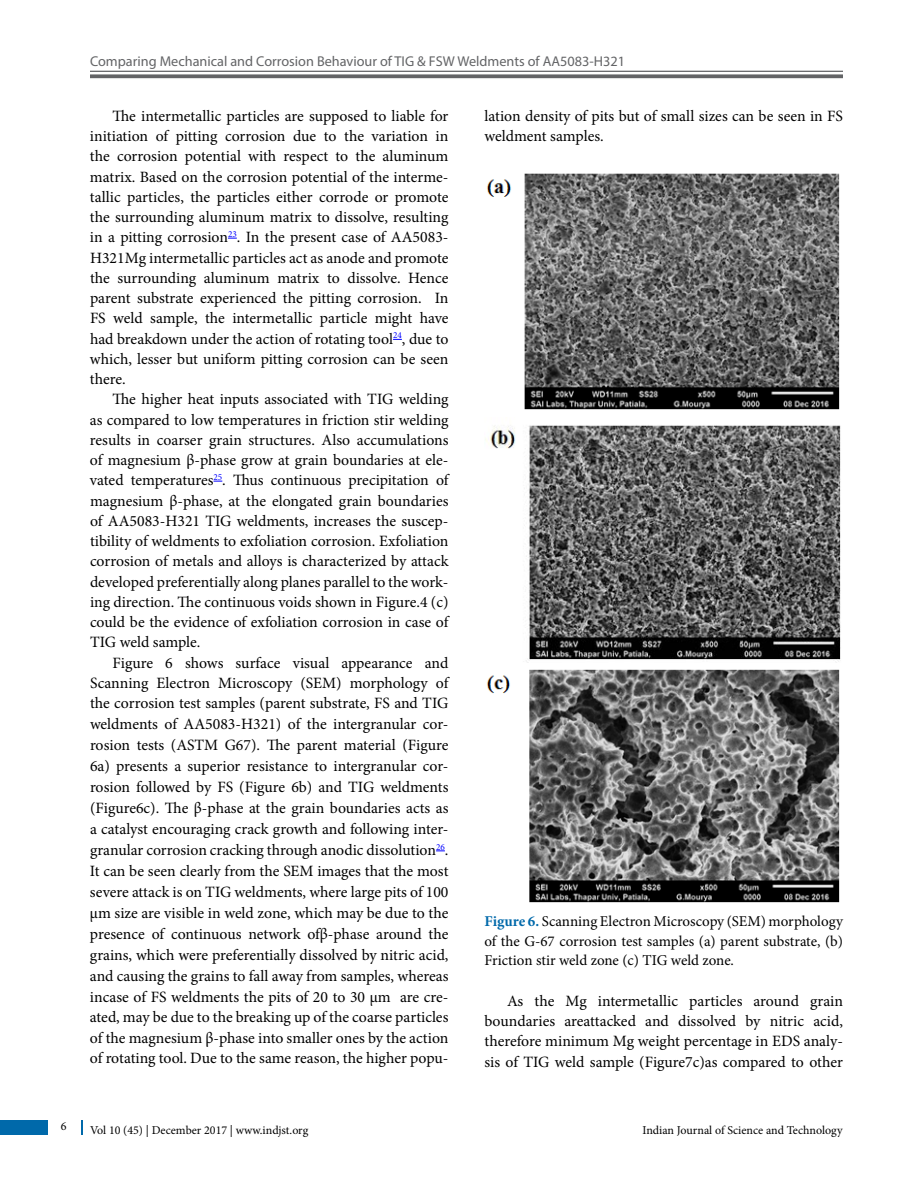
<style>
.page{position:relative;width:918px;height:1188px;background:#fff}
.page>*{position:absolute;margin:0;border:0;box-sizing:border-box;transform-origin:0 0}
.t1{font:15.75px/20.2px "Minion Pro";color:#000;text-align:justify}
.t2{font:15px/19.5px "Minion Pro";letter-spacing:-.005em;color:#000;text-align:justify}
.t3{font:14.25px "Myriad Pro";color:#636466}
.t4{font:12px "Minion Pro";color:#000}
.s1{font-weight:700;color:#0069aa}
</style>
<div class="page">
<div style="left:0;top:1120px;width:47px;height:15px;background:#0069aa"></div>
<svg style="left:81px;top:1120px;width:1px;height:15px"></svg>
<hr style="left:90px;top:71px;width:753px;height:1px;background:#636466">
<svg style="left:90px;top:74px;width:753px;height:4px;background:#737476"></svg>
<img style="left:487px;top:173px;width:353px;height:237px">
<img style="left:485px;top:425px;width:356px;height:237px">
<img style="left:486px;top:669px;width:354px;height:234px">
<p class="t4" style="left:61px;top:1118px;width:7px">6</p>
<p class="t3" style="left:90px;top:53px;width:537px">Comparing Mechanical and Corrosion Behaviour of TIG &amp; FSW Weldments of AA5083-H321</p>
<p class="t1" style="left:90px;top:106px;width:360px;text-indent:23px">The intermetallic particles are supposed to liable for initiation of pitting corrosion due to the variation in the corrosion potential with respect to the aluminum matrix. Based on the corrosion potential of the interme&shy;tallic particles, the particles either corrode or promote the surrounding aluminum matrix to dissolve, resulting in a pitting corrosion<sup>23</sup>. In the present case of AA5083- H321Mg intermetallic particles act as anode and promote the surrounding aluminum matrix to dissolve. Hence parent substrate experienced the pitting corrosion. In FS weld sample, the intermetallic particle might have had breakdown under the action of rotating tool<sup>24</sup>, due to which, lesser but uniform pitting corrosion can be seen there.</p>
<p class="t1" style="left:90px;top:389px;width:360px;text-indent:23px">The higher heat inputs associated with TIG welding as compared to low temperatures in friction stir welding results in coarser grain structures. Also accumulations of magnesium β-phase grow at grain boundaries at ele&shy;vated temperatures<sup>25</sup>. Thus continuous precipitation of magnesium β-phase, at the elongated grain boundaries of AA5083-H321 TIG weldments, increases the suscep&shy;tibility of weldments to exfoliation corrosion. Exfoliation corrosion of metals and alloys is characterized by attack developed preferentially along planes parallel to the work&shy;ing direction. The continuous voids shown in Figure.4 (c) could be the evidence of exfoliation corrosion in case of TIG weld sample.</p>
<p class="t1" style="left:90px;top:652px;width:360px;line-height:20.9px;text-indent:23px">Figure 6 shows surface visual appearance and Scanning Electron Microscopy (SEM) morphology of the corrosion test samples (parent substrate, FS and TIG weldments of AA5083-H321) of the intergranular cor&shy;rosion tests (ASTM G67). The parent material (Figure 6a) presents a superior resistance to intergranular cor&shy;rosion followed by FS (Figure 6b) and TIG weldments (Figure6c). The β-phase at the grain boundaries acts as a catalyst encouraging crack growth and following inter&shy;granular corrosion cracking through anodic dissolution<sup>26</sup>.<br>It can be seen clearly from the SEM images that the most severe attack is on TIG weldments, where large pits of 100 µm size are visible in weld zone, which may be due to the presence of continuous network ofβ-phase around the grains, which were preferentially dissolved by nitric acid, and causing the grains to fall away from samples, whereas incase of FS weldments the pits of 20 to 30 µm are cre&shy;ated, may be due to the breaking up of the coarse particles of the magnesium β-phase into smaller ones by the action of rotating tool. Due to the same reason, the higher popu-</p>
<p class="t1" style="left:485px;top:106px;width:360px">lation density of pits but of small sizes can be seen in FS weldment samples.</p>
<p class="t2" style="left:484px;top:912px;width:360px"><span class="s1">Figure 6.</span> Scanning Electron Microscopy (SEM) morphology of the G-67 corrosion test samples (a) parent substrate, (b)<br>Friction stir weld zone (c) TIG weld zone.</p>
<p class="t1" style="left:484px;top:991px;width:360px;text-indent:23px">As the Mg intermetallic particles around grain boundaries areattacked and dissolved by nitric acid, therefore minimum Mg weight percentage in EDS analy&shy;sis of TIG weld sample (Figure7c)as compared to other</p>
<p class="t4" style="left:90px;top:1123px;width:220px">Vol 10 (45) | December 2017 | www.indjst.org</p>
<p class="t4" style="left:642px;top:1123px;width:202px">Indian Journal of Science and Technology</p>
</div>
